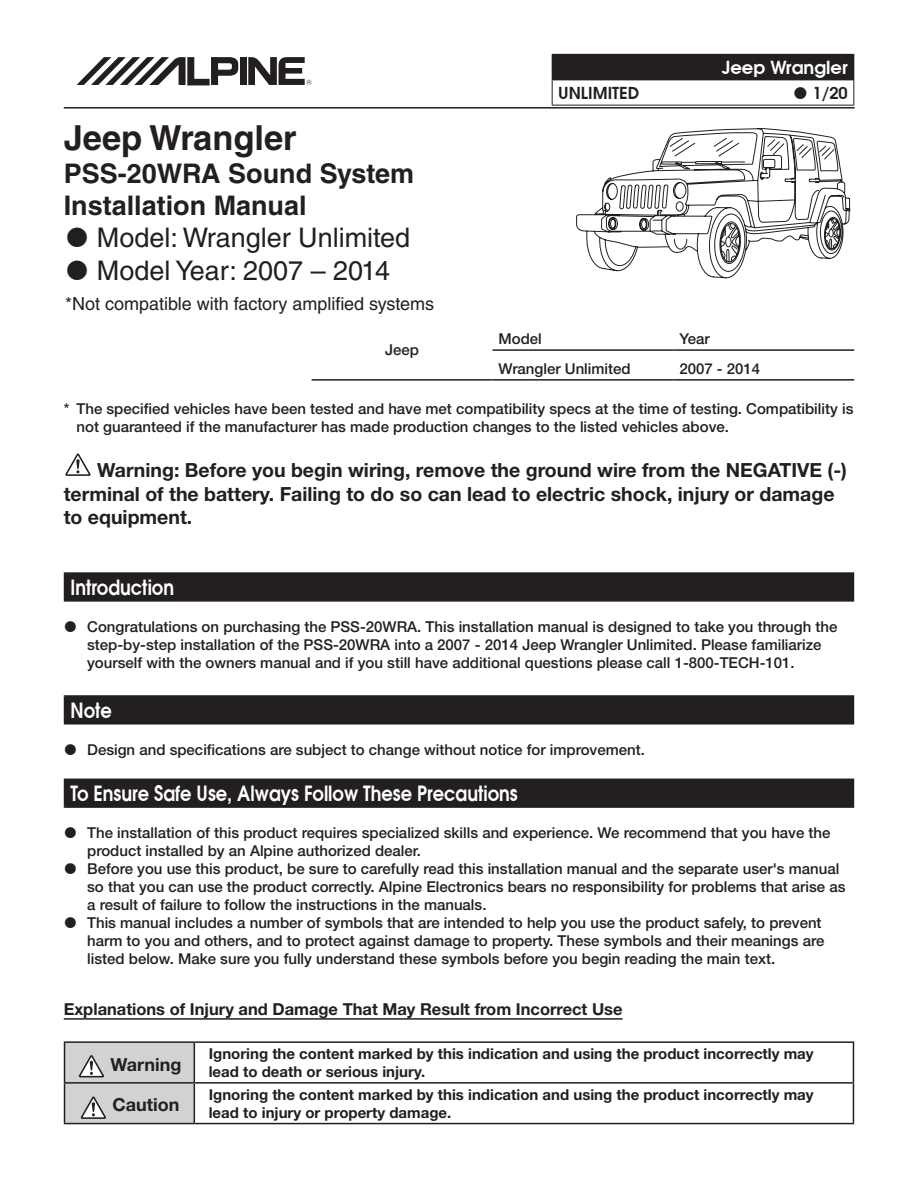
<style>
.page{position:relative;width:918px;height:1188px;background:#fff}
.page>*{position:absolute;margin:0;border:0;box-sizing:border-box;transform-origin:0 0}
.t1{font:700 34.5px "Helvetica LT Std";color:#231f20}
.t2{font:27px/32.4px "Helvetica LT Std";color:#231f20}
.t3{font:700 27px/32.4px "Helvetica LT Std";color:#231f20}
.t4{font:600 21px "Avant Garde";color:#fff;scale:.85 1}
.t5{font:700 19.5px/23.4px "Helvetica Neue LT Std";color:#231f20}
.t6{font:18px "Helvetica LT Std";color:#231f20}
.t7{font:700 18px "Helvetica Neue LT Std";color:#231f20}
.t8{font:600 18px "Avant Garde";color:#fff}
.t9{font:700 16.5px "Helvetica Neue LT Std";color:#231f20}
.t10{font:600 16.5px "Avant Garde";color:#231f20}
.t11{font:500 15px/18px "Helvetica Neue LT Std";color:#231f20}
.t12{font:700 15px/18px "Helvetica Neue LT Std";color:#231f20}
</style>
<div class="page">
<div style="left:552px;top:54px;width:302px;height:26px;background:#231f20"></div>
<hr style="left:552px;top:105px;width:302px;height:1px;background:#231f20">
<svg style="left:552px;top:81px;width:1px;height:24px"></svg>
<svg style="left:853px;top:81px;width:1px;height:24px"></svg>
<hr style="left:552px;top:80px;width:302px;height:1px;background:#231f20">
<hr style="left:64px;top:107px;width:791px;height:2px;background:#231f20">
<div style="left:240px;top:57px;width:7px;height:28px;background:#231f20"></div>
<svg style="left:77px;top:57px;width:161px;height:28px"></svg>
<svg style="left:248px;top:57px;width:64px;height:28px"></svg>
<svg style="left:576px;top:128px;width:274px;height:150px"></svg>
<hr style="left:64px;top:1018px;width:559px;height:2px;background:#231f20">
<div style="left:65px;top:573px;width:788px;height:28px;background:#231f20"></div>
<hr style="left:64px;top:572px;width:790px;height:2px;background:#231f20">
<svg style="left:64px;top:574px;width:1px;height:26px"></svg>
<svg style="left:853px;top:574px;width:1px;height:26px"></svg>
<hr style="left:64px;top:600px;width:790px;height:2px;background:#231f20">
<div style="left:65px;top:696px;width:788px;height:28px;background:#231f20"></div>
<hr style="left:64px;top:695px;width:790px;height:2px;background:#231f20">
<svg style="left:64px;top:697px;width:1px;height:26px"></svg>
<svg style="left:853px;top:697px;width:1px;height:26px"></svg>
<hr style="left:64px;top:723px;width:790px;height:2px;background:#231f20">
<div style="left:65px;top:779px;width:788px;height:28px;background:#231f20"></div>
<hr style="left:64px;top:779px;width:790px;height:1px;background:#231f20">
<svg style="left:64px;top:780px;width:1px;height:26px"></svg>
<svg style="left:853px;top:780px;width:1px;height:26px"></svg>
<hr style="left:64px;top:806px;width:790px;height:2px;background:#231f20">
<hr style="left:64px;top:1041px;width:130px;height:2px;background:#231f20">
<hr style="left:64px;top:1043px;width:1px;height:39px;background:#231f20">
<hr style="left:194px;top:1041px;width:660px;height:2px;background:#231f20">
<hr style="left:194px;top:1043px;width:1px;height:39px;background:#231f20">
<hr style="left:853px;top:1043px;width:1px;height:39px;background:#231f20">
<hr style="left:64px;top:1082px;width:130px;height:2px;background:#231f20">
<hr style="left:64px;top:1084px;width:1px;height:39px;background:#231f20">
<hr style="left:194px;top:1082px;width:660px;height:2px;background:#231f20">
<hr style="left:194px;top:1084px;width:1px;height:39px;background:#231f20">
<hr style="left:853px;top:1084px;width:1px;height:39px;background:#231f20">
<hr style="left:64px;top:1123px;width:130px;height:1px;background:#231f20">
<hr style="left:194px;top:1123px;width:660px;height:1px;background:#231f20">
<svg style="left:65px;top:1042px;width:129px;height:81px;background:#c7c7c9"></svg>
<hr style="left:492px;top:349px;width:181px;height:2px;background:#231f20">
<hr style="left:673px;top:349px;width:181px;height:2px;background:#231f20">
<hr style="left:312px;top:379px;width:180px;height:2px;background:#231f20">
<hr style="left:492px;top:379px;width:181px;height:2px;background:#231f20">
<hr style="left:673px;top:379px;width:181px;height:2px;background:#231f20">
<svg style="left:65px;top:454px;width:26px;height:22px"></svg>
<p class="t8" style="left:722px;top:55px;width:128px">Jeep Wrangler</p>
<h1 class="t1" style="left:64px;top:117px;width:234px">Jeep Wrangler</h1>
<h2 class="t3" style="left:64px;top:156px;width:352px">PSS-20WRA Sound System<br>Installation Manual</h2>
<h2 class="t2" style="left:97px;top:222px;width:315px">Model: Wrangler Unlimited<br>Model Year: 2007 – 2014</h2>
<p class="t6" style="left:65px;top:293px;width:370px">*Not compatible with factory amplified systems</p>
<p class="t10" style="left:558px;top:82px;width:83px">UNLIMITED</p>
<p class="t10" style="left:813px;top:82px;width:37px">1/20</p>
<p class="t11" style="left:498px;top:330px;width:45px">Model</p>
<p class="t11" style="left:679px;top:330px;width:32px">Year</p>
<p class="t11" style="left:498px;top:360px;width:134px">Wrangler Unlimited</p>
<p class="t11" style="left:679px;top:360px;width:82px">2007 - 2014</p>
<p class="t11" style="left:77px;top:399px;width:778px;text-indent:-13px">* The specified vehicles have been tested and have met compatibility specs at the time of testing. Compatibility is not guaranteed if the manufacturer has made production changes to the listed vehicles above.</p>
<h3 class="t5" style="left:64px;top:458px;width:785px;text-indent:33px">Warning: Before you begin wiring, remove the ground wire from the NEGATIVE (-) terminal of the battery. Failing to do so can lead to electric shock, injury or damage to equipment.</h3>
<p class="t11" style="left:385px;top:341px;width:35px">Jeep</p>
<h3 class="t4" style="left:71px;top:573px;width:123px">Introduction</h3>
<p class="t11" style="left:87px;top:617px;width:752px">Congratulations on purchasing the PSS-20WRA. This installation manual is designed to take you through the step-by-step installation of the PSS-20WRA into a 2007 - 2014 Jeep Wrangler Unlimited. Please familiarize yourself with the owners manual and if you still have additional questions please call 1-800-TECH-101.</p>
<h3 class="t4" style="left:71px;top:696px;width:50px">Note</h3>
<p class="t11" style="left:87px;top:740px;width:559px">Design and specifications are subject to change without notice for improvement.</p>
<h3 class="t4" style="left:71px;top:780px;width:528px">To Ensure Safe Use, Always Follow These Precautions</h3>
<p class="t11" style="left:87px;top:823px;width:760px">The installation of this product requires specialized skills and experience. We recommend that you have the product installed by an Alpine authorized dealer.<br>Before you use this product, be sure to carefully read this installation manual and the separate user's manual so that you can use the product correctly. Alpine Electronics bears no responsibility for problems that arise as a result of failure to follow the instructions in the manuals.<br>This manual includes a number of symbols that are intended to help you use the product safely, to prevent harm to you and others, and to protect against damage to property. These symbols and their meanings are listed below. Make sure you fully understand these symbols before you begin reading the main text.</p>
<p class="t9" style="left:64px;top:999px;width:560px">Explanations of Injury and Damage That May Result from Incorrect Use</p>
<p class="t7" style="left:111px;top:1054px;width:72px">Warning</p>
<p class="t12" style="left:209px;top:1044px;width:606px">Ignoring the content marked by this indication and using the product incorrectly may lead to death or serious injury.</p>
<p class="t7" style="left:113px;top:1094px;width:68px">Caution</p>
<p class="t12" style="left:209px;top:1085px;width:606px">Ignoring the content marked by this indication and using the product incorrectly may lead to injury or property damage.</p>
</div>
